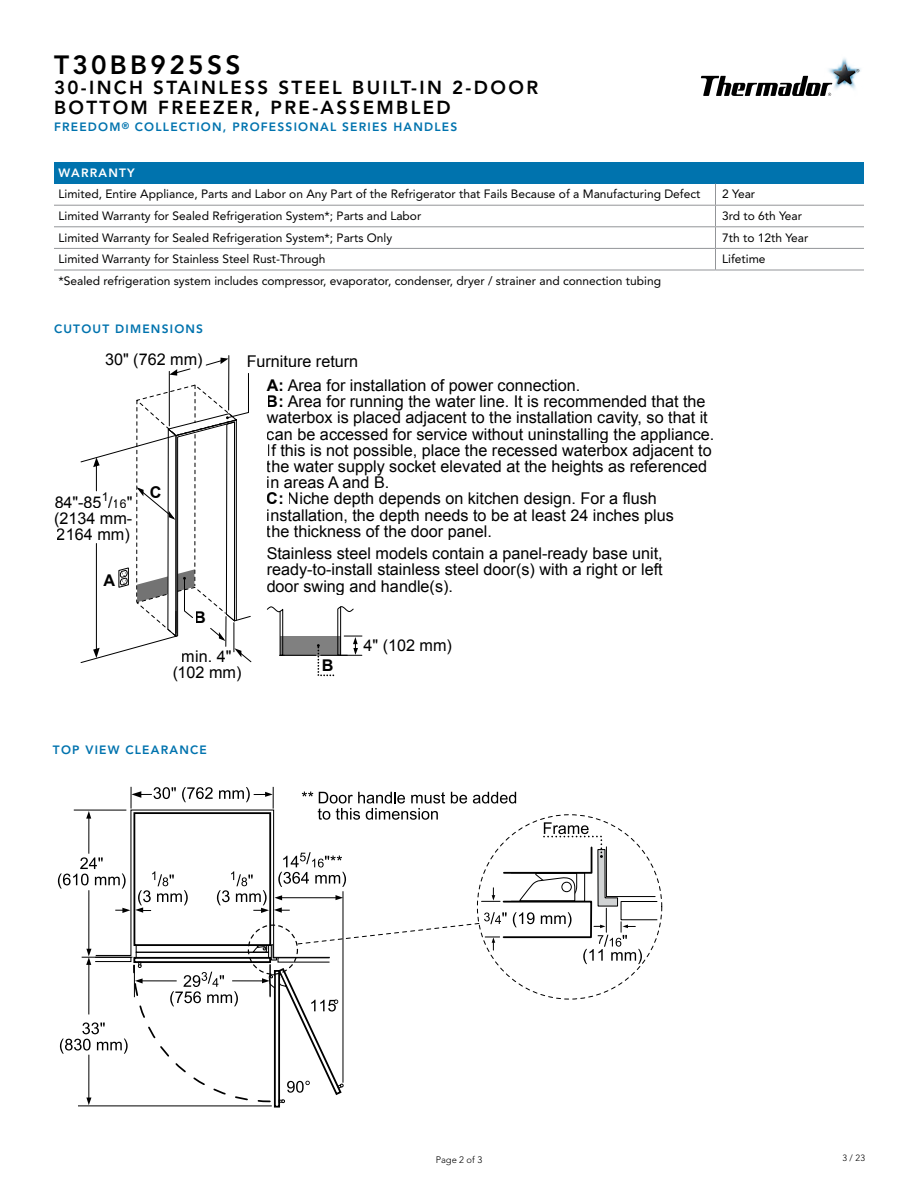
<style>
.page{position:relative;width:918px;height:1188px;background:#fff}
.page>*{position:absolute;margin:0;border:0;box-sizing:border-box;transform-origin:0 0}
.t1{font:800 26.25px "Avenir LT Std";letter-spacing:.125em;color:#000}
.t2{font:800 18.75px/20.2px "Avenir LT Std";letter-spacing:.125em;color:#000}
.t3{font:16.2px/16.2px "Arial";color:#000}
.t4{font:700 16.2px "Arial";color:#000}
.t5{font:12px "Avenir LT Std";color:#000}
.t6{font:800 12px "Avenir LT Std";letter-spacing:.1em;color:#0073ae}
.t7{font:800 12px "Avenir LT Std";letter-spacing:.1em;color:#fff}
.t8{font:300 9.3px "Avenir LT Std";color:#000}
.t9{font:300 9px "Avenir LT Std";color:#000}
.s1{font-size:12.15px}
.s2{font-weight:700}
</style>
<div class="page">
<img style="left:828px;top:58px;width:33px;height:31px">
<svg style="left:701px;top:76px;width:131px;height:20px"></svg>
<hr style="left:78px;top:1105px;width:194px;height:1px;background:#000">
<svg style="left:274px;top:1105px;width:6px;height:3px"></svg>
<svg style="left:58px;top:787px;width:598px;height:318px"></svg>
<div style="left:54px;top:162px;width:810px;height:22px;background:#0073ae"></div>
<hr style="left:54px;top:205px;width:662px;height:1px;background:#939598">
<hr style="left:716px;top:205px;width:148px;height:1px;background:#939598">
<svg style="left:715px;top:184px;width:1px;height:86px"></svg>
<hr style="left:54px;top:226px;width:662px;height:1px;background:#939598">
<hr style="left:716px;top:226px;width:148px;height:1px;background:#939598">
<hr style="left:54px;top:248px;width:662px;height:1px;background:#939598">
<hr style="left:716px;top:248px;width:148px;height:1px;background:#939598">
<hr style="left:54px;top:270px;width:662px;height:1px;background:#939598">
<hr style="left:716px;top:270px;width:148px;height:1px;background:#939598">
<hr style="left:228px;top:356px;width:1px;height:54px;background:#000">
<hr style="left:248px;top:373px;width:1px;height:39px;background:#000">
<hr style="left:169px;top:371px;width:1px;height:55px;background:#000">
<svg style="left:205px;top:358px;width:23px;height:8px"></svg>
<svg style="left:169px;top:368px;width:22px;height:8px"></svg>
<svg style="left:80px;top:384px;width:172px;height:279px"></svg>
<div style="left:280px;top:636px;width:61px;height:19px;background:#808080"></div>
<svg style="left:266px;top:606px;width:19px;height:50px"></svg>
<hr style="left:280px;top:612px;width:1px;height:43px;background:#000">
<hr style="left:284px;top:655px;width:32px;height:1px;background:#000">
<svg style="left:317px;top:606px;width:46px;height:71px"></svg>
<hr style="left:175px;top:611px;width:2px;height:25px;background:#000">
<h1 class="t1" style="left:54px;top:49px;width:188px">T30BB925SS</h1>
<p class="t2" style="left:54px;top:78px;width:486px">30-INCH STAINLESS STEEL BUILT-IN 2-DOOR<br>BOTTOM FREEZER, PRE-ASSEMBLED</p>
<p class="t6" style="left:54px;top:120px;width:405px">FREEDOM<sup>®</sup> COLLECTION, PROFESSIONAL SERIES HANDLES</p>
<p class="t7" style="left:58px;top:166px;width:78px">WARRANTY</p>
<p class="t5" style="left:58px;top:187px;width:643px">Limited, Entire Appliance, Parts and Labor on Any Part of the Refrigerator that Fails Because of a Manufacturing Defect</p>
<p class="t5" style="left:722px;top:187px;width:34px">2 Year</p>
<p class="t5" style="left:58px;top:209px;width:364px">Limited Warranty for Sealed Refrigeration System*; Parts and Labor</p>
<p class="t5" style="left:722px;top:209px;width:81px">3rd to 6th Year</p>
<p class="t5" style="left:58px;top:230px;width:335px">Limited Warranty for Sealed Refrigeration System*; Parts Only</p>
<p class="t5" style="left:722px;top:230px;width:88px">7th to 12th Year</p>
<p class="t5" style="left:58px;top:252px;width:268px">Limited Warranty for Stainless Steel Rust-Through</p>
<p class="t5" style="left:722px;top:252px;width:45px">Lifetime</p>
<p class="t5" style="left:58px;top:274px;width:604px">*Sealed refrigeration system includes compressor, evaporator, condenser, dryer / strainer and connection tubing</p>
<p class="t6" style="left:54px;top:322px;width:151px">CUTOUT DIMENSIONS</p>
<p class="t3" style="left:105px;top:352px;width:99px">30" (762 mm)</p>
<p class="t3" style="left:54px;top:494px;width:79px">84"-85<sup>1</sup>/<span class="s1">16</span>"</p>
<p class="t3" style="left:54px;top:510px;width:80px">(2134 mm-<br>2164 mm)</p>
<p class="t4" style="left:104px;top:572px;width:13px">A</p>
<p class="t4" style="left:150px;top:483px;width:13px">C</p>
<p class="t4" style="left:195px;top:609px;width:13px">B</p>
<p class="t3" style="left:247px;top:353px;width:113px">Furniture return</p>
<p class="t3" style="left:267px;top:377px;width:449px"><span class="s2">A:</span> Area for installation of power connection.<br><span class="s2">B:</span> Area for running the water line. It is recommended that the waterbox is placed adjacent to the installation cavity, so that it can be accessed for service without uninstalling the appliance.<br>If this is not possible, place the recessed waterbox adjacent to the water supply socket elevated at the heights as referenced in areas A and B.<br><span class="s2">C:</span> Niche depth depends on kitchen design. For a flush installation, the depth needs to be at least 24 inches plus<br>the thickness of the door panel.</p>
<p class="t3" style="left:267px;top:546px;width:398px;text-align:justify">Stainless steel models contain a panel-ready base unit, ready-to-install stainless steel door(s) with a right or left door swing and handle(s).</p>
<p class="t3" style="left:172px;top:648px;width:71px;text-align:center">min. 4" (102 mm)</p>
<p class="t6" style="left:53px;top:743px;width:155px">TOP VIEW CLEARANCE</p>
<p class="t4" style="left:321px;top:656px;width:13px">B</p>
<p class="t3" style="left:363px;top:637px;width:90px">4" (102 mm)</p>
<p class="t8" style="left:436px;top:1155px;width:48px">Page 2 of 3</p>
<p class="t9" style="left:842px;top:1153px;width:24px">3 / 23</p>
</div>
